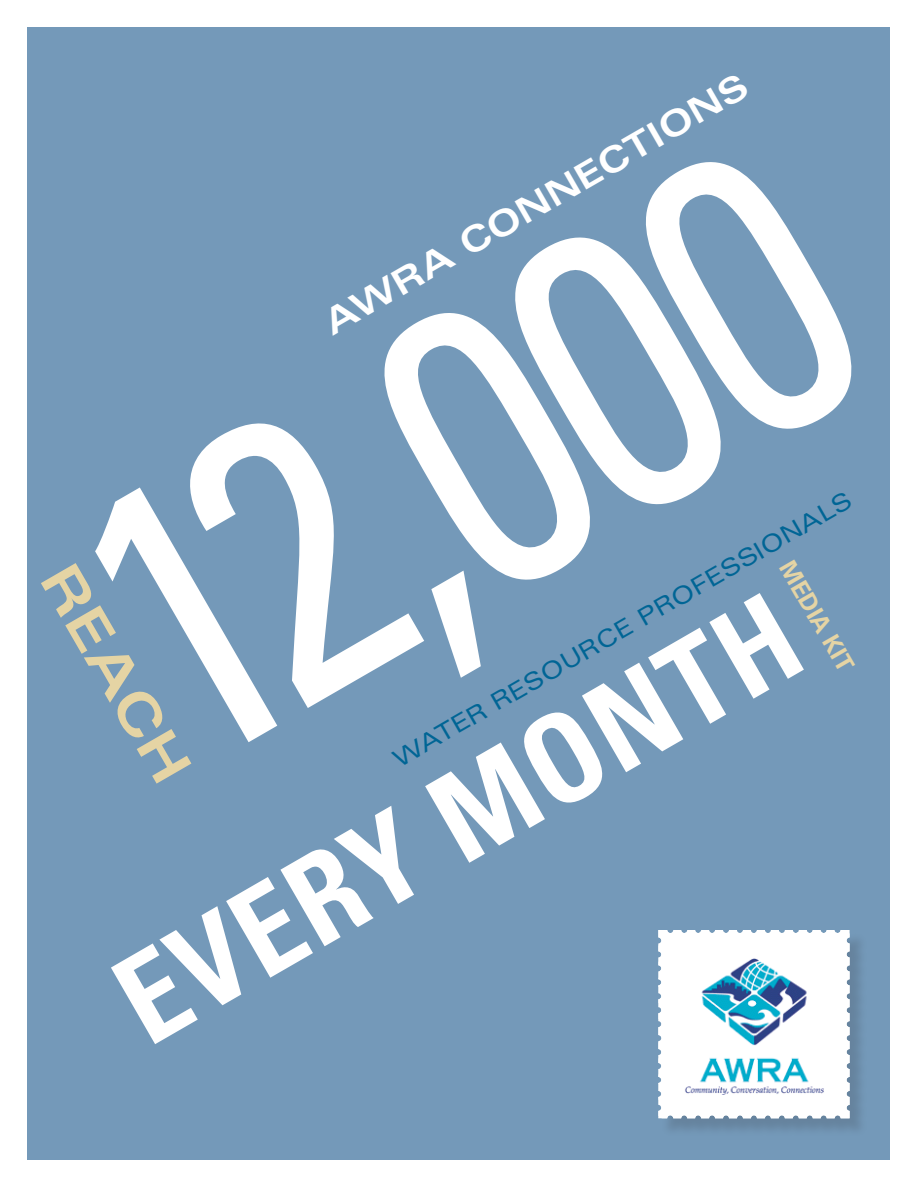
<style>
.page{position:relative;width:918px;height:1188px;background:#fff}
.page>*{position:absolute;margin:0;border:0;box-sizing:border-box;transform-origin:0 0}
.t1{font:condensed 396.15px "Univers LT Std";color:#fff;scale:.91 1}
.t2{font:700 condensed 122.55px "Univers LT Std";color:#fff}
.t3{font:700 expanded 55.65px "Univers LT Std";color:#e5d4a4}
.t4{font:700 expanded 35.25px "Univers LT Std";color:#fff}
.t5{font:700 24.3px "Univers LT Std";color:#e5d4a4}
.t6{font:expanded 24px "Univers LT Std";color:#006595}
</style>
<div class="page">
<div style="left:28px;top:28px;width:862px;height:1132px;background:#7499b9"></div>
<div style="left:661px;top:932px;width:207px;height:205px;background:#231f20;opacity:.18"></div>
<div style="left:658px;top:930px;width:192px;height:188px;background:#fff"></div>
<img style="left:683px;top:958px;width:142px;height:136px">
<p class="t4" style="left:316px;top:308px;width:485px;rotate:-30deg">AWRA CONNECTIONS</p>
<p class="t1" style="left:-9px;top:438px;width:889px;rotate:-30deg">12,000</p>
<p class="t6" style="left:388px;top:748px;width:526px;rotate:-30deg">WATER RESOURCE PROFESSIONALS</p>
<p class="t5" style="left:798px;top:555px;width:125px;rotate:60deg">MEDIA KIT</p>
<p class="t3" style="left:83px;top:553px;width:243px;rotate:60deg">REACH</p>
<p class="t2" style="left:89px;top:945px;width:767px;rotate:-30deg">EVERY MONTH</p>
</div>
